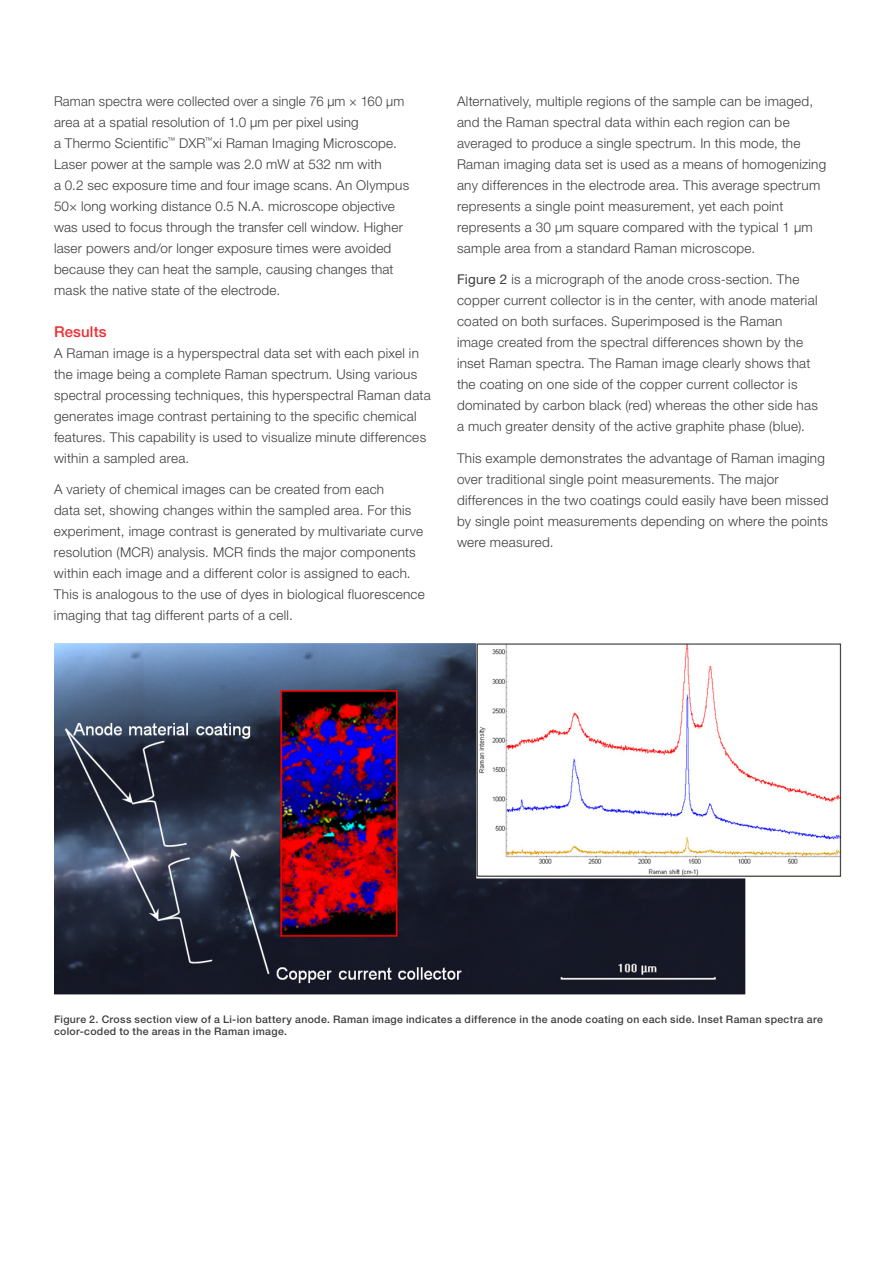
<style>
.page{position:relative;width:893px;height:1263px;background:#fff}
.page>*{position:absolute;margin:0;border:0;box-sizing:border-box;transform-origin:0 0}
.t1{font:500 15px "Helvetica Neue LTW1 G";letter-spacing:.01em;color:#ee2d33}
.t2{font:300 13.5px/21px "Helvetica Neue LTW1 G";letter-spacing:.02em;color:#3e3e3f}
.t3{font:500 10.5px/12.6px "Helvetica Neue LTW1 G";letter-spacing:.03em;color:#3e3e3f}
.s1{font-weight:400}
</style>
<div class="page">
<img style="left:55px;top:643px;width:787px;height:351px">
<p class="t2" style="left:54px;top:90px;width:357px">Raman spectra were collected over a single 76 µm × 160 µm area at a spatial resolution of 1.0 µm per pixel using<br>a Thermo Scientific<sup>™</sup> DXR<sup>™</sup>xi Raman Imaging Microscope.<br>Laser power at the sample was 2.0 mW at 532 nm with<br>a 0.2 sec exposure time and four image scans. An Olympus 50× long working distance 0.5 N.A. microscope objective was used to focus through the transfer cell window. Higher laser powers and/or longer exposure times were avoided because they can heat the sample, causing changes that mask the native state of the electrode.</p>
<p class="t1" style="left:54px;top:322px;width:54px">Results</p>
<p class="t2" style="left:54px;top:342px;width:378px">A Raman image is a hyperspectral data set with each pixel in the image being a complete Raman spectrum. Using various spectral processing techniques, this hyperspectral Raman data generates image contrast pertaining to the specific chemical features. This capability is used to visualize minute differences within a sampled area.</p>
<p class="t2" style="left:54px;top:479px;width:372px">A variety of chemical images can be created from each<br>data set, showing changes within the sampled area. For this experiment, image contrast is generated by multivariate curve resolution (MCR) analysis. MCR finds the major components within each image and a different color is assigned to each.<br>This is analogous to the use of dyes in biological fluorescence imaging that tag different parts of a cell.</p>
<p class="t2" style="left:457px;top:90px;width:371px">Alternatively, multiple regions of the sample can be imaged, and the Raman spectral data within each region can be averaged to produce a single spectrum. In this mode, the Raman imaging data set is used as a means of homogenizing any differences in the electrode area. This average spectrum represents a single point measurement, yet each point represents a 30 µm square compared with the typical 1 µm sample area from a standard Raman microscope.</p>
<p class="t2" style="left:457px;top:269px;width:362px"><span class="s1">Figure 2</span> is a micrograph of the anode cross‐section. The copper current collector is in the center, with anode material coated on both surfaces. Superimposed is the Raman image created from the spectral differences shown by the inset Raman spectra. The Raman image clearly shows that the coating on one side of the copper current collector is dominated by carbon black (red) whereas the other side has a much greater density of the active graphite phase (blue).</p>
<p class="t2" style="left:457px;top:447px;width:373px">This example demonstrates the advantage of Raman imaging over traditional single point measurements. The major differences in the two coatings could easily have been missed by single point measurements depending on where the points were measured.</p>
<p class="t3" style="left:54px;top:1013px;width:770px">Figure 2. Cross section view of a Li-ion battery anode. Raman image indicates a difference in the anode coating on each side. Inset Raman spectra are color-coded to the areas in the Raman image.</p>
</div>
